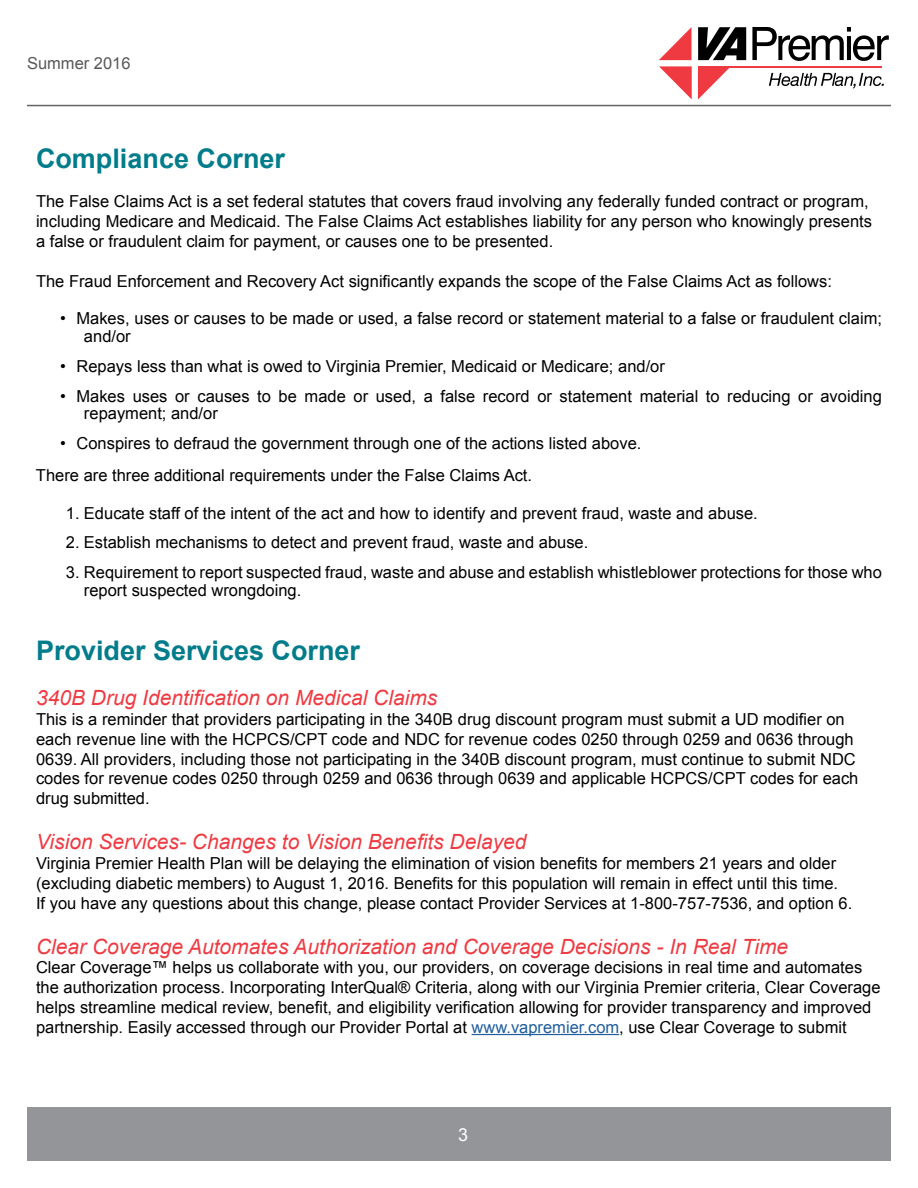
<style>
.page{position:relative;width:918px;height:1188px;background:#fff}
.page>*{position:absolute;margin:0;border:0;box-sizing:border-box;transform-origin:0 0}
.t1{font:700 27px "Arial";color:#007c8b}
.t2{font:italic 21px "Arial";color:#ef3a42}
.t3{font:18px "Arial";color:#fff}
.t4{font:16.5px/19.8px "Arial";color:#000}
.t5{font:16.5px "Arial";color:#58595b}
.s1{color:#215e9e}
</style>
<div class="page">
<svg style="left:752px;top:27px;width:137px;height:34px"></svg>
<svg style="left:769px;top:73px;width:115px;height:15px"></svg>
<svg style="left:698px;top:27px;width:48px;height:33px"></svg>
<svg style="left:659px;top:27px;width:33px;height:33px"></svg>
<svg style="left:659px;top:66px;width:33px;height:33px"></svg>
<svg style="left:698px;top:68px;width:31px;height:32px"></svg>
<hr style="left:698px;top:67px;width:183px;height:1px;background:#ef3a42">
<hr style="left:27px;top:105px;width:864px;height:1px;background:#636466">
<div style="left:27px;top:1107px;width:864px;height:54px;background:#939598"></div>
<hr style="left:472px;top:1034px;width:147px;height:1px;background:#215e9e">
<p class="t5" style="left:27px;top:53px;width:105px">Summer 2016</p>
<h2 class="t1" style="left:36px;top:140px;width:251px">Compliance Corner</h2>
<p class="t4" style="left:36px;top:192px;width:838px">The False Claims Act is a set federal statutes that covers fraud involving any federally funded contract or program, including Medicare and Medicaid. The False Claims Act establishes liability for any person who knowingly presents a false or fraudulent claim for payment, or causes one to be presented.</p>
<p class="t4" style="left:36px;top:271px;width:798px">The Fraud Enforcement and Recovery Act significantly expands the scope of the False Claims Act as follows:</p>
<p class="t4" style="left:84px;top:310px;width:800px;line-height:17.9px;text-indent:-24px">• Makes, uses or causes to be made or used, a false record or statement material to a false or fraudulent claim; and/or</p>
<p class="t4" style="left:60px;top:356px;width:606px">• Repays less than what is owed to Virginia Premier, Medicaid or Medicare; and/or</p>
<p class="t4" style="left:84px;top:387px;width:799px;line-height:17.9px;text-indent:-24px">• Makes uses or causes to be made or used, a false record or statement material to reducing or avoiding repayment; and/or</p>
<p class="t4" style="left:60px;top:434px;width:583px">• Conspires to defraud the government through one of the actions listed above.</p>
<p class="t4" style="left:36px;top:465px;width:498px">There are three additional requirements under the False Claims Act.</p>
<p class="t4" style="left:66px;top:503px;width:693px">1. Educate staff of the intent of the act and how to identify and prevent fraud, waste and abuse.</p>
<p class="t4" style="left:66px;top:533px;width:524px">2. Establish mechanisms to detect and prevent fraud, waste and abuse.</p>
<p class="t4" style="left:84px;top:564px;width:800px;line-height:17.9px;text-indent:-18px">3. Requirement to report suspected fraud, waste and abuse and establish whistleblower protections for those who report suspected wrongdoing.</p>
<h2 class="t1" style="left:36px;top:633px;width:326px">Provider Services Corner</h2>
<h3 class="t2" style="left:36px;top:684px;width:403px">340B Drug Identification on Medical Claims</h3>
<p class="t4" style="left:36px;top:709px;width:810px">This is a reminder that providers participating in the 340B drug discount program must submit a UD modifier on</p>
<p class="t4" style="left:36px;top:729px;width:824px">each revenue line with the HCPCS/CPT code and NDC for revenue codes 0250 through 0259 and 0636 through 0639. All providers, including those not participating in the 340B discount program, must continue to submit NDC codes for revenue codes 0250 through 0259 and 0636 through 0639 and applicable HCPCS/CPT codes for each drug submitted.</p>
<h3 class="t2" style="left:36px;top:828px;width:492px">Vision Services- Changes to Vision Benefits Delayed</h3>
<p class="t4" style="left:36px;top:853px;width:804px">Virginia Premier Health Plan will be delaying the elimination of vision benefits for members 21 years and older (excluding diabetic members) to August 1, 2016. Benefits for this population will remain in effect until this time.</p>
<p class="t4" style="left:36px;top:893px;width:818px">If you have any questions about this change, please contact Provider Services at 1-800-757-7536, and option 6.</p>
<h3 class="t2" style="left:36px;top:933px;width:754px">Clear Coverage Automates Authorization and Coverage Decisions - In Real Time</h3>
<p class="t4" style="left:36px;top:958px;width:846px">Clear Coverage™ helps us collaborate with you, our providers, on coverage decisions in real time and automates the authorization process. Incorporating InterQual® Criteria, along with our Virginia Premier criteria, Clear Coverage</p>
<p class="t4" style="left:36px;top:997px;width:837px">helps streamline medical review, benefit, and eligibility verification allowing for provider transparency and improved</p>
<p class="t4" style="left:36px;top:1017px;width:812px">partnership. Easily accessed through our Provider Portal at <span class="s1">www.vapremier.com</span>, use Clear Coverage to submit</p>
<p class="t3" style="left:458px;top:1122px;width:12px">3</p>
</div>
